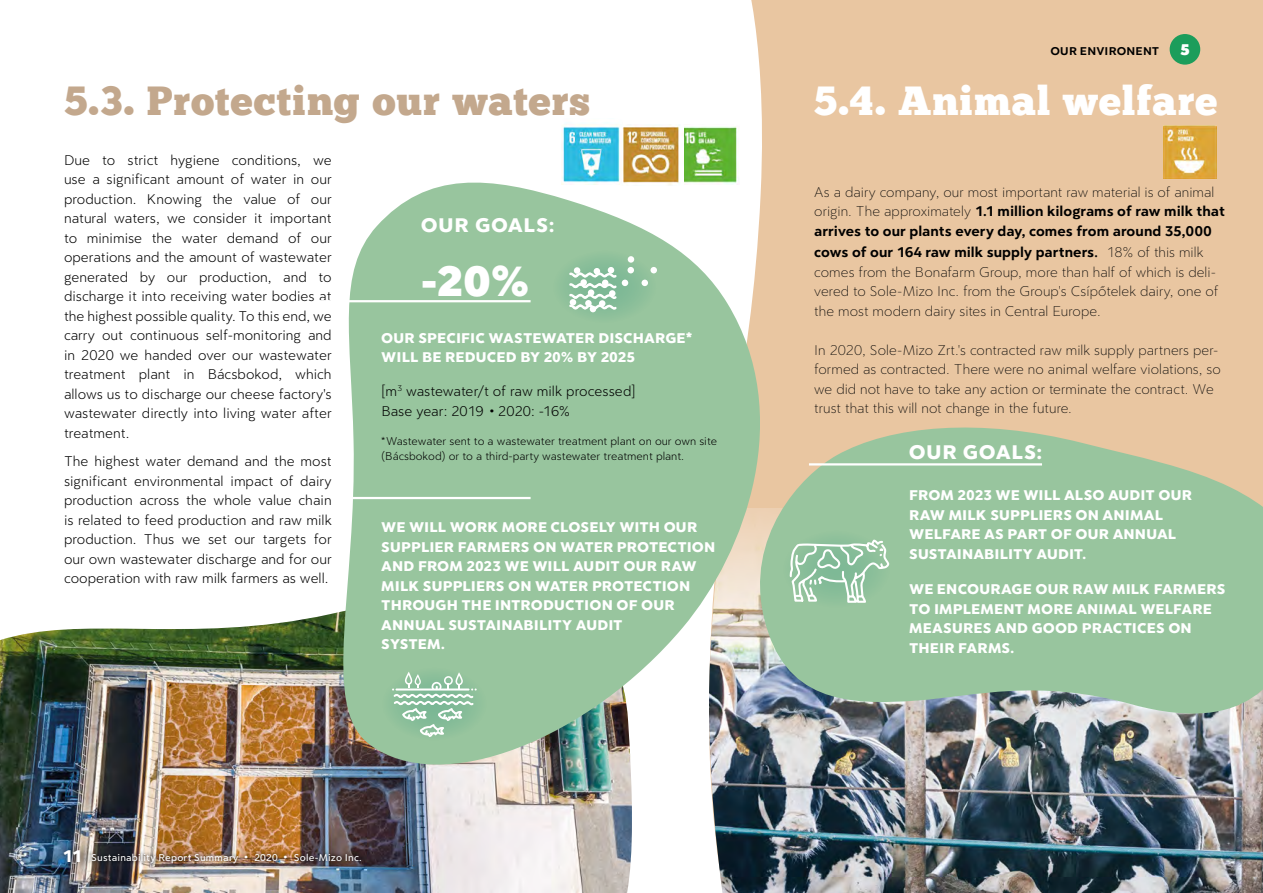
<style>
.page{position:relative;width:1263px;height:893px;background:#fff}
.page>*{position:absolute;margin:0;border:0;box-sizing:border-box;transform-origin:0 0}
.t1{font:900 45px "Clarika Pro Grot";color:#fff}
.t2{font:40.5px "Chunk Five Ex";letter-spacing:.02em;color:#c3a88d}
.t3{font:40.5px "Chunk Five Ex";letter-spacing:.025em;color:#fff}
.t4{font:21px "Clarika Pro Grot Hvy";letter-spacing:.035em;color:#fff}
.t5{font:18px "Clarika Pro Grot Hvy";color:#fff}
.t6{font:900 16.5px "Clarika Pro Grot";color:#fff}
.t7{font:300 15px/19.5px "Clarika Pro Grot";color:#000;text-align:justify}
.t8{font:15px/19.5px "Clarika Pro Grot Hvy";letter-spacing:.005em;color:#fff}
.t9{font:100 15px/19.5px "Clarika Pro Grot";letter-spacing:.005em;color:#000}
.t10{font:700 15px/19.5px "Clarika Pro Grot";letter-spacing:.005em;color:#000}
.t11{font:300 12px/15px "Clarika Pro Grot";color:#000}
.t12{font:700 12px "Clarika Pro Grot";letter-spacing:.02em;color:#000}
.t13{font:500 10.5px "Clarika Pro Grot";letter-spacing:.02em;color:#fff}
.s1{font-family:"Clarika Pro Grot Hvy";font-weight:400;font-size:18px}
.s2{font-weight:700;font-size:12px}
.s3{font-weight:100}
.s4{font-weight:700}
.s5{font-family:"Minion Pro";font-weight:400;font-size:18px}
</style>
<div class="page">
<div style="left:751px;top:0;width:512px;height:417px;background:#e9c6a1"></div>
<img style="left:0;top:616px;width:632px;height:277px">
<div style="left:1170px;top:34px;width:30px;height:31px;background:#1c9d5b;border-radius:50%"></div>
<div style="left:61px;top:844px;width:31px;height:27px;background:#000;opacity:.75"></div>
<img style="left:87px;top:849px;width:278px;height:18px">
<img style="left:712px;top:738px;width:551px;height:155px">
<svg style="left:320px;top:170px;width:474px;height:629px;fill:#98c59e"></svg>
<div style="left:377px;top:663px;width:115px;height:82px;background:#98c59e;border-radius:50%"></div>
<div style="left:548px;top:246px;width:113px;height:81px;background:linear-gradient(to right,#94c39c,#91c29c);border-radius:50%"></div>
<hr style="left:317px;top:300px;width:214px;height:2px;background:#fff">
<hr style="left:342px;top:497px;width:189px;height:2px;background:#fff">
<div style="left:627px;top:267px;width:7px;height:6px;background:#fff;border-radius:50%"></div>
<div style="left:650px;top:267px;width:7px;height:6px;background:#fff;border-radius:50%"></div>
<div style="left:641px;top:280px;width:7px;height:6px;background:#fff;border-radius:50%"></div>
<div style="left:628px;top:256px;width:6px;height:7px;background:#fff;border-radius:50%"></div>
<svg style="left:569px;top:267px;width:59px;height:45px"></svg>
<svg style="left:392px;top:672px;width:85px;height:65px"></svg>
<img style="left:1163px;top:126px;width:53px;height:53px">
<img style="left:561px;top:125px;width:59px;height:59px">
<img style="left:684px;top:126px;width:56px;height:58px">
<img style="left:620px;top:125px;width:64px;height:60px">
<svg style="left:744px;top:417px;width:519px;height:321px;background:#a3bfa0"></svg>
<hr style="left:809px;top:463px;width:233px;height:2px;background:#fff">
<div style="left:777px;top:526px;width:118px;height:87px;background:#98c59e;border-radius:50%"></div>
<svg style="left:789px;top:540px;width:102px;height:64px"></svg>
<h2 class="t2" style="left:64px;top:71px;width:527px">5.3. Protecting our waters</h2>
<p class="t7" style="left:64px;top:150px;width:269px">Due to strict hygiene conditions, we use a significant amount of water in our production. Knowing the value of our natural waters, we consider it important to minimise the water demand of our operations and the amount of wastewater generated by our production, and to discharge it into receiving water bodies at the highest possible quality. To this end, we carry out continuous self-monitoring and in 2020 we handed over our wastewater treatment plant in Bácsbokod, which allows us to discharge our cheese factory's wastewater directly into living water after treatment.</p>
<p class="t7" style="left:64px;top:451px;width:269px">The highest water demand and the most significant environmental impact of dairy production across the whole value chain is related to feed production and raw milk production. Thus we set our targets for our own wastewater discharge and for our cooperation with raw milk farmers as well.</p>
<h3 class="t4" style="left:421px;top:212px;width:135px">OUR GOALS:</h3>
<h1 class="t1" style="left:421px;top:251px;width:110px">-20%</h1>
<p class="t8" style="left:381px;top:327px;width:313px">OUR SPECIFIC WASTEWATER DISCHARGE*<br>WILL BE REDUCED BY 20% BY 2025</p>
<p class="t7" style="left:381px;top:381px;width:256px">[m<sup>3</sup> wastewater/t of raw milk processed]<br>Base year: 2019 <span class="s1">·</span> 2020: -16%</p>
<p class="t11" style="left:381px;top:433px;width:337px">*Wastewater sent to a wastewater treatment plant on our own site (Bácsbokod) or to a third-party wastewater treatment plant.</p>
<p class="t8" style="left:381px;top:517px;width:335px">WE WILL WORK MORE CLOSELY WITH OUR<br>SUPPLIER FARMERS ON WATER PROTECTION<br>AND FROM 2023 WE WILL AUDIT OUR RAW<br>MILK SUPPLIERS ON WATER PROTECTION<br>THROUGH THE INTRODUCTION OF OUR<br>ANNUAL SUSTAINABILITY AUDIT<br>SYSTEM.</p>
<p class="t5" style="left:63px;top:844px;width:21px">11</p>
<p class="t13" style="left:91px;top:851px;width:272px">Sustainability Report Summary <span class="s2">•</span> 2020 <span class="s2">•</span> Sole-Mizo Inc.</p>
<p class="t12" style="left:1050px;top:44px;width:110px">OUR ENVIRONENT</p>
<p class="t6" style="left:1180px;top:39px;width:11px">5</p>
<h2 class="t3" style="left:814px;top:71px;width:405px">5.4. Animal welfare</h2>
<p class="t10" style="left:814px;top:181px;width:412px"><span class="s3">As a dairy company, our most important raw material is of animal origin. The approximately</span> 1.1 million kilograms of raw milk that arrives to our plants every day, comes from around 35,000</p>
<p class="t9" style="left:814px;top:242px;width:405px"><span class="s4">cows of our 164 raw milk supply partners</span><span class="s5">.</span> 18% of this milk comes from the Bonafarm Group, more than half of which is deli&shy;vered to Sole-Mizo Inc. from the Group's Csípőtelek dairy, one of the most modern dairy sites in Central Europe.</p>
<p class="t9" style="left:814px;top:340px;width:408px">In 2020, Sole-Mizo Zrt.'s contracted raw milk supply partners per&shy;formed as contracted. There were no animal welfare violations, so we did not have to take any action or terminate the contract. We trust that this will not change in the future.</p>
<h3 class="t4" style="left:909px;top:438px;width:135px">OUR GOALS:</h3>
<p class="t8" style="left:909px;top:485px;width:284px">FROM 2023 WE WILL ALSO AUDIT OUR<br>RAW MILK SUPPLIERS ON ANIMAL<br>WELFARE AS PART OF OUR ANNUAL<br>SUSTAINABILITY AUDIT.</p>
<p class="t8" style="left:909px;top:579px;width:318px">WE ENCOURAGE OUR RAW MILK FARMERS<br>TO IMPLEMENT MORE ANIMAL WELFARE<br>MEASURES AND GOOD PRACTICES ON<br>THEIR FARMS.</p>
</div>
